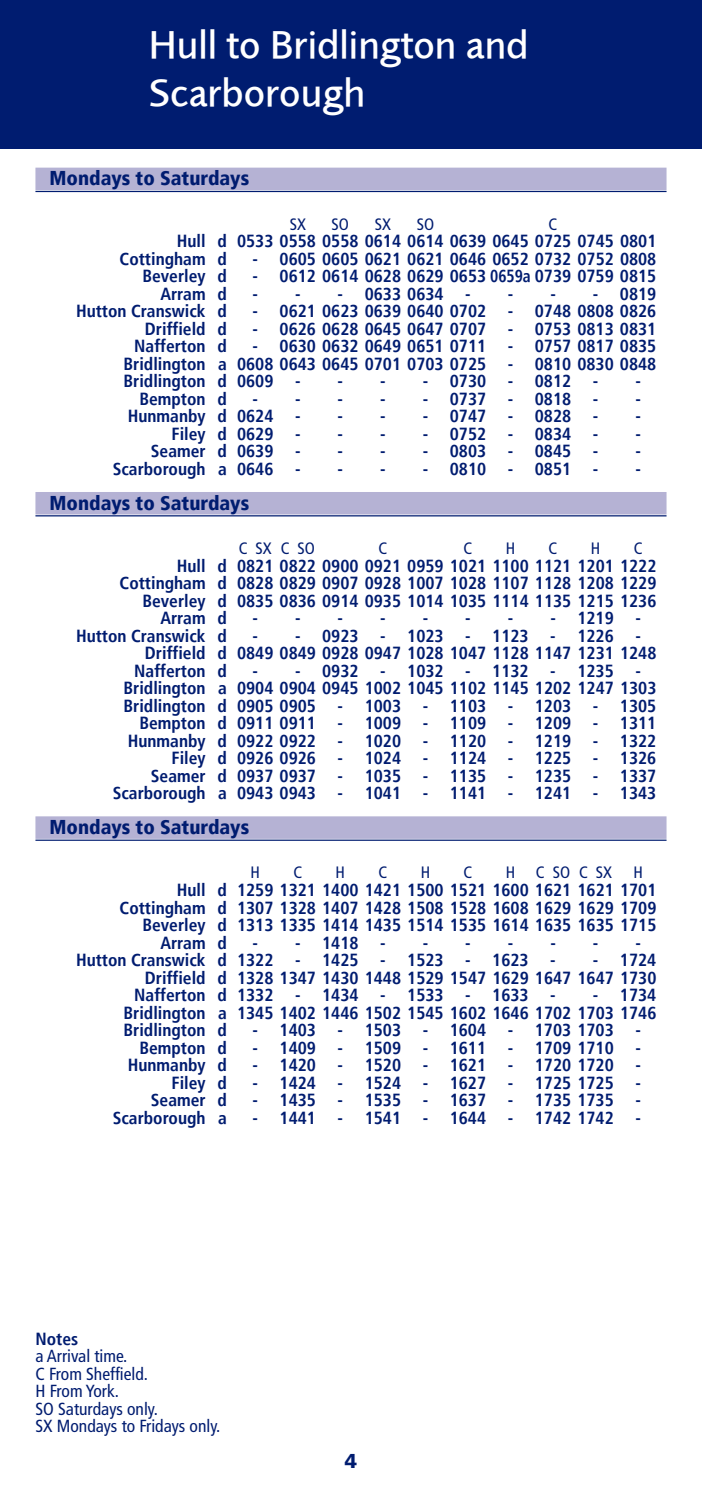
<style>
.page{position:relative;width:702px;height:1489px;background:#fff}
.page>*{position:absolute;margin:0;border:0;box-sizing:border-box;transform-origin:0 0}
.Table_Head{font:500 40px/48px "Foundry Sans";color:#fff}
.Day_Head_Mon_-_Sat{font:900 condensed 20px "Frutiger LT";color:#001c70}
.Folio_Right{font:900 20px "Frutiger CE";color:#001c70}
.Table_Text{font:700 condensed 17.5px "Frutiger LT";color:#001c70}
.Notes{font:condensed 17.5px "Frutiger LT";color:#001c70}
.Notes_Head{font:700 condensed 17.5px "Frutiger LT";color:#001c70}
.Codes_-_Medium{font:condensed 16.5px "Frutiger LT";color:#001c70}
</style>
<div class="page">
<div style="left:0;top:0;width:702px;height:149px;background:#001c70"></div>
<div style="left:35px;top:168px;width:631px;height:22px;background:#b5b2d4"></div>
<hr style="left:35px;top:191px;width:631px;height:1px;background:#001c70">
<div style="left:35px;top:492px;width:631px;height:22px;background:#b5b2d4"></div>
<hr style="left:35px;top:515px;width:631px;height:1px;background:#001c70">
<div style="left:35px;top:816px;width:631px;height:22px;background:#b5b2d4"></div>
<hr style="left:35px;top:839px;width:631px;height:1px;background:#001c70">
<p class="Table_Head" style="left:149px;top:20px;width:381px">Hull to Bridlington and<br>Scarborough</p>
<p class="Day_Head_Mon_-_Sat" style="left:50px;top:166px;width:201px">Mondays to Saturdays</p>
<p class="Codes_-_Medium" style="left:290px;top:214px;width:18px">SX</p>
<p class="Codes_-_Medium" style="left:331px;top:214px;width:19px">SO</p>
<p class="Codes_-_Medium" style="left:375px;top:214px;width:18px">SX</p>
<p class="Codes_-_Medium" style="left:416px;top:214px;width:19px">SO</p>
<p class="Codes_-_Medium" style="left:548px;top:214px;width:10px">C</p>
<p class="Table_Text" style="left:177px;top:231px;width:481px">Hull d 0533 0558 0558 0614 0614 0639 0645 0725 0745 0801</p>
<p class="Table_Text" style="left:120px;top:248px;width:109px">Cottingham d</p>
<p class="Table_Text" style="left:252px;top:248px;width:405px">- 0605 0605 0621 0621 0646 0652 0732 0752 0808</p>
<p class="Table_Text" style="left:142px;top:266px;width:86px">Beverley d</p>
<p class="Table_Text" style="left:252px;top:266px;width:405px">- 0612 0614 0628 0629 0653 0659a 0739 0759 0815</p>
<p class="Table_Text" style="left:160px;top:283px;width:68px">Arram d</p>
<p class="Table_Text" style="left:252px;top:283px;width:50px">- -</p>
<p class="Table_Text" style="left:337px;top:283px;width:135px">- 0633 0634 -</p>
<p class="Table_Text" style="left:507px;top:283px;width:50px">- -</p>
<p class="Table_Text" style="left:593px;top:283px;width:65px">- 0819</p>
<p class="Table_Text" style="left:76px;top:301px;width:152px">Hutton Cranswick d</p>
<p class="Table_Text" style="left:252px;top:301px;width:405px">- 0621 0623 0639 0640 0702 - 0748 0808 0826</p>
<p class="Table_Text" style="left:145px;top:318px;width:83px">Driffield d</p>
<p class="Table_Text" style="left:252px;top:318px;width:405px">- 0626 0628 0645 0647 0707 - 0753 0813 0831</p>
<p class="Table_Text" style="left:134px;top:336px;width:94px">Nafferton d</p>
<p class="Table_Text" style="left:252px;top:336px;width:405px">- 0630 0632 0649 0651 0711 - 0757 0817 0835</p>
<p class="Table_Text" style="left:123px;top:353px;width:534px">Bridlington a 0608 0643 0645 0701 0703 0725 - 0810 0830 0848</p>
<p class="Table_Text" style="left:123px;top:371px;width:178px">Bridlington d 0609 -</p>
<p class="Table_Text" style="left:337px;top:371px;width:50px">- -</p>
<p class="Table_Text" style="left:422px;top:371px;width:177px">- 0730 - 0812 -</p>
<p class="Table_Text" style="left:635px;top:371px;width:7px">-</p>
<p class="Table_Text" style="left:139px;top:388px;width:89px">Bempton d</p>
<p class="Table_Text" style="left:252px;top:388px;width:50px">- -</p>
<p class="Table_Text" style="left:337px;top:388px;width:50px">- -</p>
<p class="Table_Text" style="left:422px;top:388px;width:177px">- 0737 - 0818 -</p>
<p class="Table_Text" style="left:635px;top:388px;width:7px">-</p>
<p class="Table_Text" style="left:128px;top:406px;width:174px">Hunmanby d 0624 -</p>
<p class="Table_Text" style="left:337px;top:406px;width:50px">- -</p>
<p class="Table_Text" style="left:422px;top:406px;width:177px">- 0747 - 0828 -</p>
<p class="Table_Text" style="left:635px;top:406px;width:7px">-</p>
<p class="Table_Text" style="left:171px;top:423px;width:130px">Filey d 0629 -</p>
<p class="Table_Text" style="left:337px;top:423px;width:50px">- -</p>
<p class="Table_Text" style="left:422px;top:423px;width:177px">- 0752 - 0834 -</p>
<p class="Table_Text" style="left:635px;top:423px;width:7px">-</p>
<p class="Table_Text" style="left:151px;top:441px;width:151px">Seamer d 0639 -</p>
<p class="Table_Text" style="left:337px;top:441px;width:50px">- -</p>
<p class="Table_Text" style="left:422px;top:441px;width:177px">- 0803 - 0845 -</p>
<p class="Table_Text" style="left:635px;top:441px;width:7px">-</p>
<p class="Table_Text" style="left:113px;top:458px;width:189px">Scarborough a 0646 -</p>
<p class="Table_Text" style="left:337px;top:458px;width:50px">- -</p>
<p class="Table_Text" style="left:422px;top:458px;width:177px">- 0810 - 0851 -</p>
<p class="Table_Text" style="left:635px;top:458px;width:7px">-</p>
<p class="Day_Head_Mon_-_Sat" style="left:50px;top:490px;width:201px">Mondays to Saturdays</p>
<p class="Codes_-_Medium" style="left:239px;top:539px;width:78px">C SX C SO</p>
<p class="Codes_-_Medium" style="left:378px;top:539px;width:10px">C</p>
<p class="Codes_-_Medium" style="left:463px;top:539px;width:10px">C</p>
<p class="Codes_-_Medium" style="left:505px;top:539px;width:11px">H</p>
<p class="Codes_-_Medium" style="left:548px;top:539px;width:10px">C</p>
<p class="Codes_-_Medium" style="left:591px;top:539px;width:11px">H</p>
<p class="Codes_-_Medium" style="left:633px;top:539px;width:10px">C</p>
<p class="Table_Text" style="left:177px;top:555px;width:481px">Hull d 0821 0822 0900 0921 0959 1021 1100 1121 1201 1222</p>
<p class="Table_Text" style="left:120px;top:572px;width:538px">Cottingham d 0828 0829 0907 0928 1007 1028 1107 1128 1208 1229</p>
<p class="Table_Text" style="left:142px;top:590px;width:515px">Beverley d 0835 0836 0914 0935 1014 1035 1114 1135 1215 1236</p>
<p class="Table_Text" style="left:160px;top:607px;width:68px">Arram d</p>
<p class="Table_Text" style="left:252px;top:607px;width:50px">- -</p>
<p class="Table_Text" style="left:337px;top:607px;width:50px">- -</p>
<p class="Table_Text" style="left:422px;top:607px;width:50px">- -</p>
<p class="Table_Text" style="left:508px;top:607px;width:135px">- - 1219 -</p>
<p class="Table_Text" style="left:76px;top:625px;width:152px">Hutton Cranswick d</p>
<p class="Table_Text" style="left:252px;top:625px;width:390px">- - 0923 - 1023 - 1123 - 1226 -</p>
<p class="Table_Text" style="left:145px;top:642px;width:513px">Driffield d 0849 0849 0928 0947 1028 1047 1128 1147 1231 1248</p>
<p class="Table_Text" style="left:134px;top:660px;width:94px">Nafferton d</p>
<p class="Table_Text" style="left:252px;top:660px;width:390px">- - 0932 - 1032 - 1132 - 1235 -</p>
<p class="Table_Text" style="left:123px;top:677px;width:534px">Bridlington a 0904 0904 0945 1002 1045 1102 1145 1202 1247 1303</p>
<p class="Table_Text" style="left:123px;top:695px;width:534px">Bridlington d 0905 0905 - 1003 - 1103 - 1203 - 1305</p>
<p class="Table_Text" style="left:139px;top:712px;width:518px">Bempton d 0911 0911 - 1009 - 1109 - 1209 - 1311</p>
<p class="Table_Text" style="left:128px;top:730px;width:530px">Hunmanby d 0922 0922 - 1020 - 1120 - 1219 - 1322</p>
<p class="Table_Text" style="left:171px;top:747px;width:486px">Filey d 0926 0926 - 1024 - 1124 - 1225 - 1326</p>
<p class="Table_Text" style="left:151px;top:765px;width:507px">Seamer d 0937 0937 - 1035 - 1135 - 1235 - 1337</p>
<p class="Table_Text" style="left:113px;top:782px;width:545px">Scarborough a 0943 0943 - 1041 - 1141 - 1241 - 1343</p>
<p class="Day_Head_Mon_-_Sat" style="left:50px;top:814px;width:201px">Mondays to Saturdays</p>
<p class="Codes_-_Medium" style="left:250px;top:863px;width:11px">H</p>
<p class="Codes_-_Medium" style="left:293px;top:863px;width:10px">C</p>
<p class="Codes_-_Medium" style="left:335px;top:863px;width:11px">H</p>
<p class="Codes_-_Medium" style="left:378px;top:863px;width:10px">C</p>
<p class="Codes_-_Medium" style="left:420px;top:863px;width:11px">H</p>
<p class="Codes_-_Medium" style="left:463px;top:863px;width:10px">C</p>
<p class="Codes_-_Medium" style="left:505px;top:863px;width:11px">H</p>
<p class="Codes_-_Medium" style="left:536px;top:863px;width:78px">C SO C SX</p>
<p class="Codes_-_Medium" style="left:633px;top:863px;width:11px">H</p>
<p class="Table_Text" style="left:177px;top:879px;width:481px">Hull d 1259 1321 1400 1421 1500 1521 1600 1621 1621 1701</p>
<p class="Table_Text" style="left:120px;top:897px;width:538px">Cottingham d 1307 1328 1407 1428 1508 1528 1608 1629 1629 1709</p>
<p class="Table_Text" style="left:142px;top:914px;width:515px">Beverley d 1313 1335 1414 1435 1514 1535 1614 1635 1635 1715</p>
<p class="Table_Text" style="left:160px;top:932px;width:68px">Arram d</p>
<p class="Table_Text" style="left:252px;top:932px;width:135px">- - 1418 -</p>
<p class="Table_Text" style="left:422px;top:932px;width:50px">- -</p>
<p class="Table_Text" style="left:507px;top:932px;width:50px">- -</p>
<p class="Table_Text" style="left:593px;top:932px;width:50px">- -</p>
<p class="Table_Text" style="left:76px;top:949px;width:481px">Hutton Cranswick d 1322 - 1425 - 1523 - 1623 -</p>
<p class="Table_Text" style="left:593px;top:949px;width:65px">- 1724</p>
<p class="Table_Text" style="left:145px;top:967px;width:513px">Driffield d 1328 1347 1430 1448 1529 1547 1629 1647 1647 1730</p>
<p class="Table_Text" style="left:134px;top:984px;width:423px">Nafferton d 1332 - 1434 - 1533 - 1633 -</p>
<p class="Table_Text" style="left:593px;top:984px;width:65px">- 1734</p>
<p class="Table_Text" style="left:123px;top:1002px;width:534px">Bridlington a 1345 1402 1446 1502 1545 1602 1646 1702 1703 1746</p>
<p class="Table_Text" style="left:123px;top:1019px;width:105px">Bridlington d</p>
<p class="Table_Text" style="left:252px;top:1019px;width:390px">- 1403 - 1503 - 1604 - 1703 1703 -</p>
<p class="Table_Text" style="left:139px;top:1037px;width:89px">Bempton d</p>
<p class="Table_Text" style="left:252px;top:1037px;width:390px">- 1409 - 1509 - 1611 - 1709 1710 -</p>
<p class="Table_Text" style="left:128px;top:1054px;width:101px">Hunmanby d</p>
<p class="Table_Text" style="left:252px;top:1054px;width:390px">- 1420 - 1520 - 1621 - 1720 1720 -</p>
<p class="Table_Text" style="left:171px;top:1072px;width:57px">Filey d</p>
<p class="Table_Text" style="left:252px;top:1072px;width:390px">- 1424 - 1524 - 1627 - 1725 1725 -</p>
<p class="Table_Text" style="left:151px;top:1089px;width:78px">Seamer d</p>
<p class="Table_Text" style="left:252px;top:1089px;width:390px">- 1435 - 1535 - 1637 - 1735 1735 -</p>
<p class="Table_Text" style="left:113px;top:1107px;width:116px">Scarborough a</p>
<p class="Table_Text" style="left:252px;top:1107px;width:390px">- 1441 - 1541 - 1644 - 1742 1742 -</p>
<p class="Notes_Head" style="left:35px;top:1328px;width:44px">Notes</p>
<p class="Notes" style="left:35px;top:1345px;width:93px">a Arrival time.</p>
<p class="Notes" style="left:35px;top:1363px;width:114px">C From Sheffield.</p>
<p class="Notes" style="left:35px;top:1380px;width:85px">H From York.</p>
<p class="Notes" style="left:35px;top:1398px;width:124px">SO Saturdays only.</p>
<p class="Notes" style="left:35px;top:1415px;width:186px">SX Mondays to Fridays only.</p>
<p class="Folio_Right" style="left:345px;top:1448px;width:14px">4</p>
</div>
